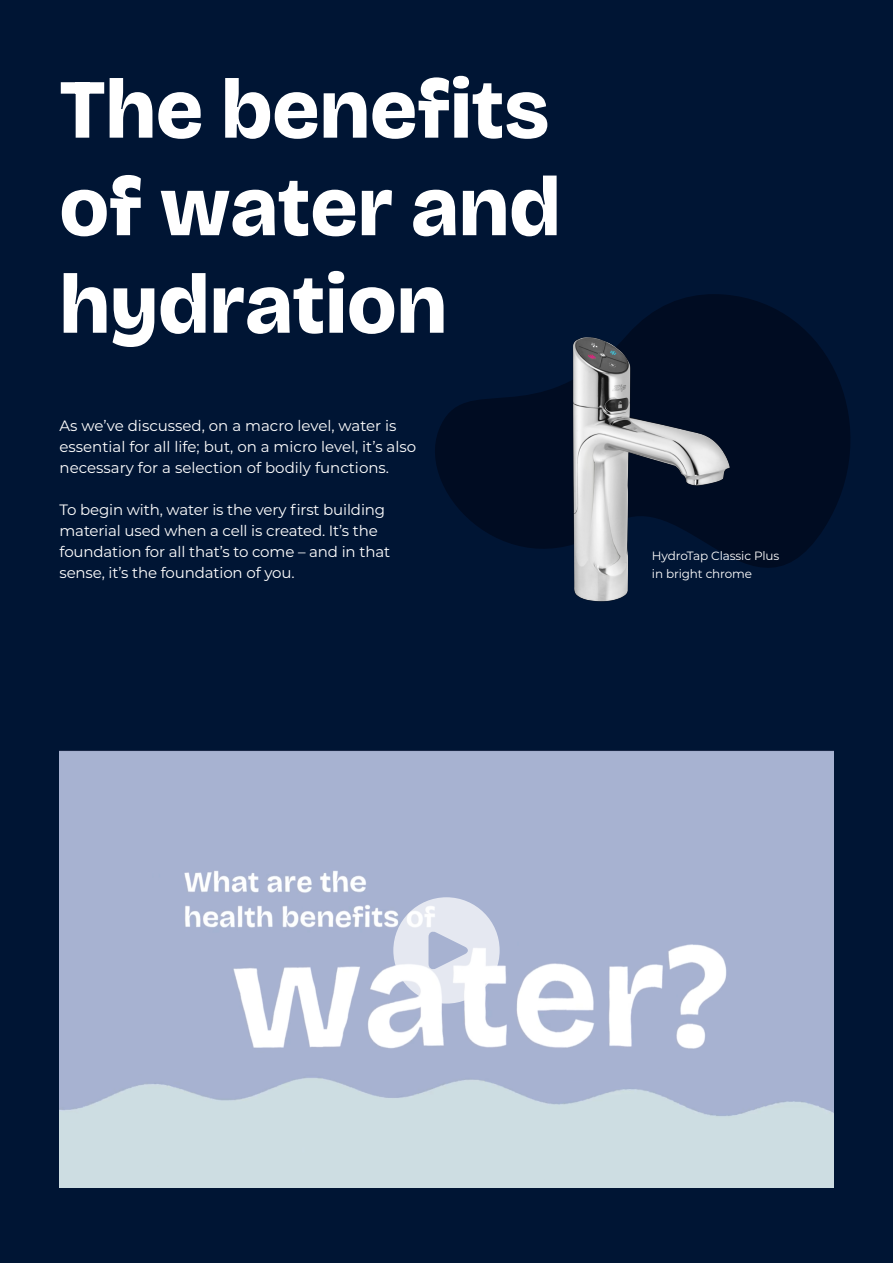
<style>
.page{position:relative;width:893px;height:1263px;background:#001534}
.page>*{position:absolute;margin:0;border:0;box-sizing:border-box;transform-origin:0 0}
.t1{font:800 84px/97.5px "Bricolage Grotesque 96 pt";color:#fff}
.t2{font:15px/21px "Montserrat";letter-spacing:-.01em;color:#fff}
.t3{font:12px/18px "Montserrat";letter-spacing:-.01em;color:#fff}
</style>
<div class="page">
<svg style="left:435px;top:370px;width:415px;height:139px;fill:#000c22"></svg>
<img style="left:451px;top:294px;width:383px;height:308px">
<img style="left:60px;top:750px;width:773px;height:437px">
<svg style="left:393px;top:897px;width:107px;height:106px;background:#dce0ec"></svg>
<h1 class="t1" style="left:60px;top:59px;width:503px">The benefits of water and hydration</h1>
<p class="t2" style="left:60px;top:415px;width:358px">As we’ve discussed, on a macro level, water is essential for all life; but, on a micro level, it’s also necessary for a selection of bodily functions.</p>
<p class="t2" style="left:60px;top:499px;width:332px">To begin with, water is the very first building material used when a cell is created. It’s the foundation for all that’s to come – and in that sense, it’s the foundation of you.</p>
<p class="t3" style="left:652px;top:546px;width:129px">HydroTap Classic Plus in bright chrome</p>
</div>
